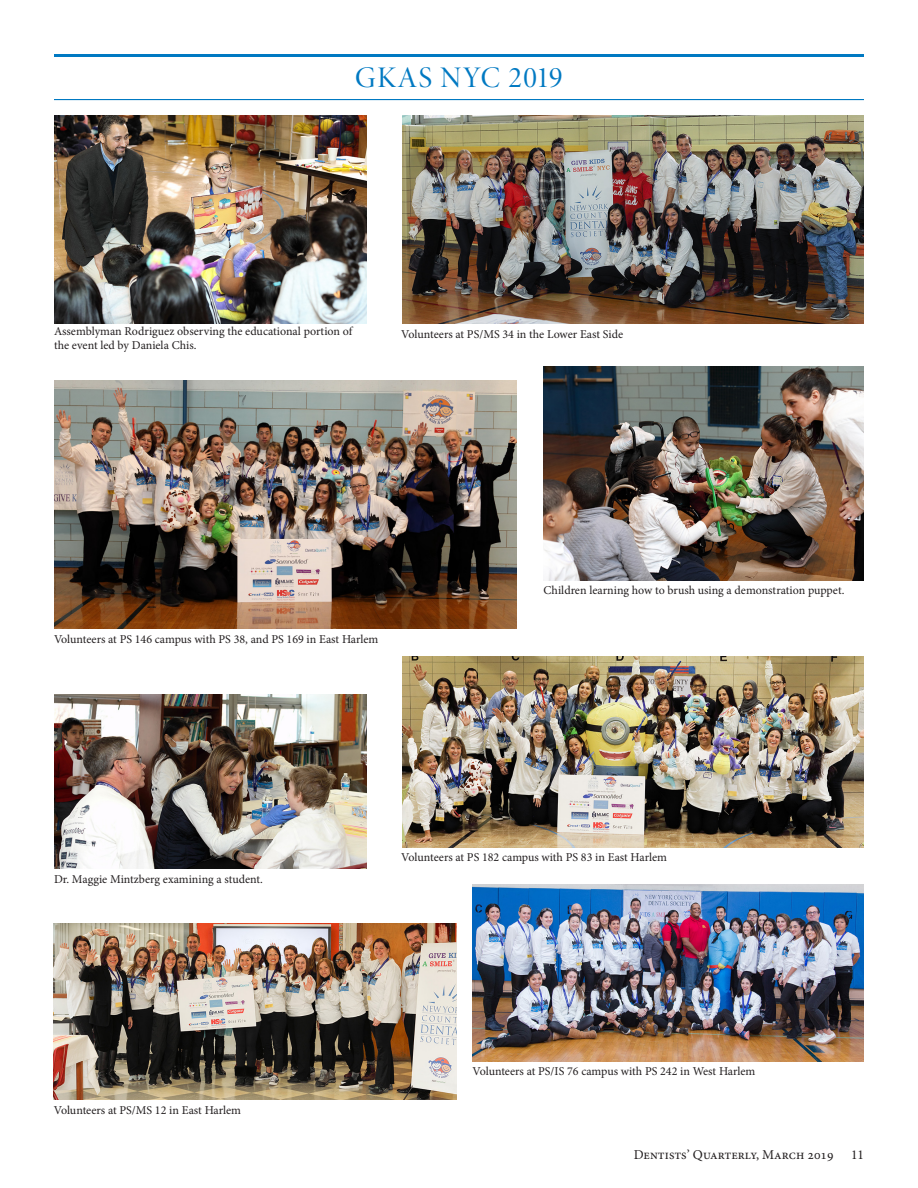
<style>
.page{position:relative;width:918px;height:1188px;background:#fff}
.page>*{position:absolute;margin:0;border:0;box-sizing:border-box;transform-origin:0 0}
.t1{font:30px "Minion Pro Disp";letter-spacing:.045em;color:#0079c2}
.t2{font:13.5px "Minion Pro";color:#231f20}
.t3{font:12px/13.5px "Minion Pro";color:#231f20}
</style>
<div class="page">
<hr style="left:54px;top:54px;width:810px;height:3px;background:#0079c2">
<hr style="left:54px;top:99px;width:810px;height:1px;background:#0079c2">
<img style="left:54px;top:380px;width:462px;height:248px">
<img style="left:473px;top:885px;width:391px;height:176px">
<img style="left:402px;top:657px;width:462px;height:190px">
<img style="left:402px;top:115px;width:462px;height:209px">
<img style="left:54px;top:694px;width:312px;height:174px">
<img style="left:544px;top:367px;width:320px;height:213px">
<img style="left:54px;top:115px;width:312px;height:208px">
<img style="left:54px;top:924px;width:403px;height:176px">
<p class="t1" style="left:355px;top:59px;width:209px">GKAS NYC 2019</p>
<p class="t3" style="left:54px;top:325px;width:300px">Assemblyman Rodriguez observing the educational portion of the event led by Daniela Chis.</p>
<p class="t3" style="left:401px;top:328px;width:223px">Volunteers at PS/MS 34 in the Lower East Side</p>
<p class="t3" style="left:54px;top:633px;width:326px">Volunteers at PS 146 campus with PS 38, and PS 169 in East Harlem</p>
<p class="t3" style="left:544px;top:584px;width:302px">Children learning how to brush using a demonstration puppet.</p>
<p class="t3" style="left:54px;top:872px;width:210px">Dr. Maggie Mintzberg examining a student.</p>
<p class="t3" style="left:54px;top:1104px;width:189px">Volunteers at PS/MS 12 in East Harlem</p>
<p class="t3" style="left:401px;top:851px;width:267px">Volunteers at PS 182 campus with PS 83 in East Harlem</p>
<p class="t3" style="left:472px;top:1064px;width:284px">Volunteers at PS/IS 76 campus with PS 242 in West Harlem</p>
<p class="t2" style="left:634px;top:1145px;width:202px">Dentists’ Quarterly, March 2019</p>
<p class="t2" style="left:851px;top:1145px;width:14px">11</p>
</div>
